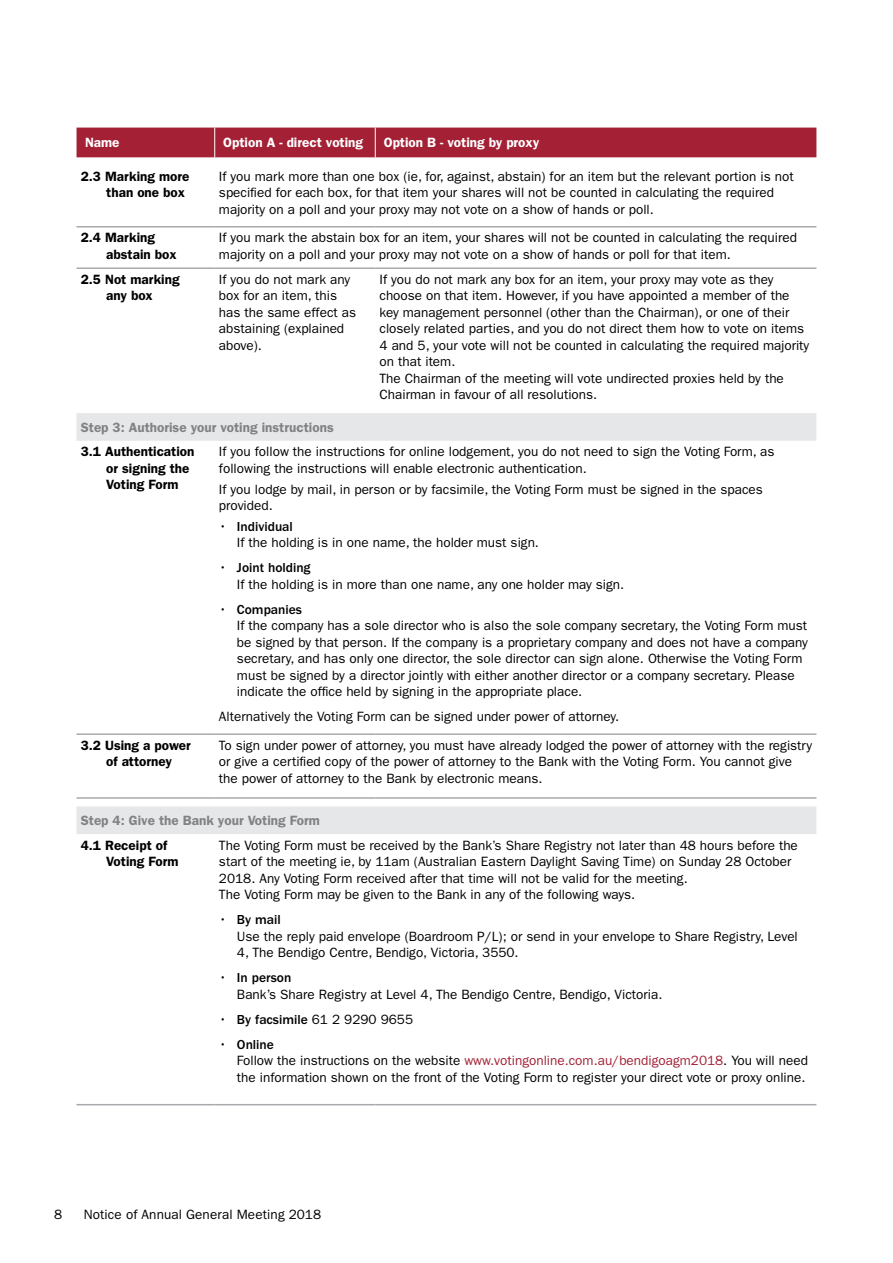
<style>
.page{position:relative;width:893px;height:1263px;background:#fff}
.page>*{position:absolute;margin:0;border:0;box-sizing:border-box;transform-origin:0 0}
.t1{font:13.5px/16.5px "ITC Franklin Gothic Std";color:#000}
.t2{font:600 13.5px/16.5px "ITC Franklin Gothic Std";color:#000}
.t3{font:600 13.5px "ITC Franklin Gothic Std";color:#808285}
.t4{font:600 13.5px "ITC Franklin Gothic Std";color:#fff}
.s1{font-weight:500}
.s2{color:#a32035}
</style>
<div class="page">
<svg style="left:77px;top:413px;width:739px;height:421px"></svg>
<hr style="left:77px;top:226px;width:138px;height:1px;background:#a7a9ac">
<hr style="left:215px;top:226px;width:160px;height:1px;background:#a7a9ac">
<hr style="left:375px;top:226px;width:441px;height:1px;background:#a7a9ac">
<hr style="left:77px;top:267px;width:138px;height:2px;background:#a7a9ac">
<hr style="left:215px;top:267px;width:160px;height:2px;background:#a7a9ac">
<hr style="left:375px;top:267px;width:441px;height:2px;background:#a7a9ac">
<hr style="left:77px;top:733px;width:138px;height:2px;background:#a7a9ac">
<hr style="left:215px;top:733px;width:160px;height:2px;background:#a7a9ac">
<hr style="left:375px;top:733px;width:441px;height:2px;background:#a7a9ac">
<hr style="left:77px;top:797px;width:138px;height:2px;background:#a7a9ac">
<hr style="left:215px;top:797px;width:160px;height:2px;background:#a7a9ac">
<hr style="left:375px;top:797px;width:441px;height:2px;background:#a7a9ac">
<hr style="left:77px;top:1104px;width:138px;height:1px;background:#a7a9ac">
<hr style="left:215px;top:1104px;width:160px;height:1px;background:#a7a9ac">
<hr style="left:375px;top:1104px;width:441px;height:1px;background:#a7a9ac">
<div style="left:77px;top:128px;width:739px;height:29px;background:#a32035"></div>
<p class="t4" style="left:85px;top:134px;width:36px">Name</p>
<p class="t4" style="left:223px;top:134px;width:141px">Option A - direct voting</p>
<p class="t4" style="left:384px;top:134px;width:157px">Option B - voting by proxy</p>
<p class="t2" style="left:106px;top:168px;width:85px;text-indent:-26px">2.3 Marking more than one box</p>
<p class="t1" style="left:219px;top:168px;width:576px">If you mark more than one box (ie, for, against, abstain) for an item but the relevant portion is not specified for each box, for that item your shares will not be counted in calculating the required majority on a poll and your proxy may not vote on a show of hands or poll.</p>
<p class="t2" style="left:106px;top:229px;width:72px;text-indent:-26px">2.4 Marking abstain box</p>
<p class="t1" style="left:219px;top:230px;width:579px">If you mark the abstain box for an item, your shares will not be counted in calculating the required majority on a poll and your proxy may not vote on a show of hands or poll for that item.</p>
<p class="t2" style="left:81px;top:271px;width:100px;text-align:center">2.5 Not marking any box</p>
<p class="t1" style="left:219px;top:271px;width:139px">If you do not mark any box for an item, this has the same effect as abstaining (explained above).</p>
<p class="t1" style="left:379px;top:271px;width:431px">If you do not mark any box for an item, your proxy may vote as they choose on that item. However, if you have appointed a member of the key management personnel (other than the Chairman), or one of their closely related parties, and you do not direct them how to vote on items 4 and 5, your vote will not be counted in calculating the required majority on that item.<br>The Chairman of the meeting will vote undirected proxies held by the Chairman in favour of all resolutions.</p>
<p class="t3" style="left:81px;top:419px;width:254px">Step 3: Authorise your voting instructions</p>
<p class="t2" style="left:106px;top:443px;width:90px;text-indent:-26px">3.1 Authentication or signing the<br>Voting Form</p>
<p class="t1" style="left:219px;top:444px;width:557px">If you follow the instructions for online lodgement, you do not need to sign the Voting Form, as following the instructions will enable electronic authentication.</p>
<p class="t1" style="left:219px;top:481px;width:545px">If you lodge by mail, in person or by facsimile, the Voting Form must be signed in the spaces provided.</p>
<p class="t1" style="left:237px;top:518px;width:303px;text-indent:-18px">• <span class="s1">Individual<br></span>If the holding is in one name, the holder must sign.</p>
<p class="t1" style="left:237px;top:560px;width:389px;text-indent:-18px">• <span class="s1">Joint holding<br></span>If the holding is in more than one name, any one holder may sign.</p>
<p class="t1" style="left:237px;top:601px;width:572px;text-indent:-18px">• <span class="s1">Companies<br></span>If the company has a sole director who is also the sole company secretary, the Voting Form must be signed by that person. If the company is a proprietary company and does not have a company secretary, and has only one director, the sole director can sign alone. Otherwise the Voting Form must be signed by a director jointly with either another director or a company secretary. Please indicate the office held by signing in the appropriate place.</p>
<p class="t1" style="left:219px;top:709px;width:402px">Alternatively the Voting Form can be signed under power of attorney.</p>
<p class="t2" style="left:81px;top:737px;width:111px;text-align:center">3.2 Using a power of attorney</p>
<p class="t1" style="left:219px;top:737px;width:595px">To sign under power of attorney, you must have already lodged the power of attorney with the registry or give a certified copy of the power of attorney to the Bank with the Voting Form. You cannot give the power of attorney to the Bank by electronic means.</p>
<p class="t3" style="left:81px;top:812px;width:241px">Step 4: Give the Bank your Voting Form</p>
<p class="t2" style="left:106px;top:837px;width:74px;text-indent:-26px">4.1 Receipt of<br>Voting Form</p>
<p class="t1" style="left:219px;top:837px;width:580px">The Voting Form must be received by the Bank’s Share Registry not later than 48 hours before the start of the meeting ie, by 11am (Australian Eastern Daylight Saving Time) on Sunday 28 October 2018. Any Voting Form received after that time will not be valid for the meeting.<br>The Voting Form may be given to the Bank in any of the following ways.</p>
<p class="t1" style="left:237px;top:911px;width:562px;text-indent:-18px">• <span class="s1">By mail<br></span>Use the reply paid envelope (Boardroom P/L); or send in your envelope to Share Registry, Level<br>4, The Bendigo Centre, Bendigo, Victoria, 3550.</p>
<p class="t1" style="left:237px;top:969px;width:427px;text-indent:-18px">• <span class="s1">In person<br></span>Bank’s Share Registry at Level 4, The Bendigo Centre, Bendigo, Victoria.</p>
<p class="t1" style="left:219px;top:1011px;width:196px">• <span class="s1">By facsimile</span> 61 2 9290 9655</p>
<p class="t1" style="left:237px;top:1036px;width:573px;text-indent:-18px">• <span class="s1">Online<br></span>Follow the instructions on the website <span class="s2">www.votingonline.com.au/bendigoagm2018</span>. You will need the information shown on the front of the Voting Form to register your direct vote or proxy online.</p>
<p class="t1" style="left:54px;top:1206px;width:10px">8</p>
<p class="t1" style="left:84px;top:1206px;width:239px">Notice of Annual General Meeting 2018</p>
</div>
